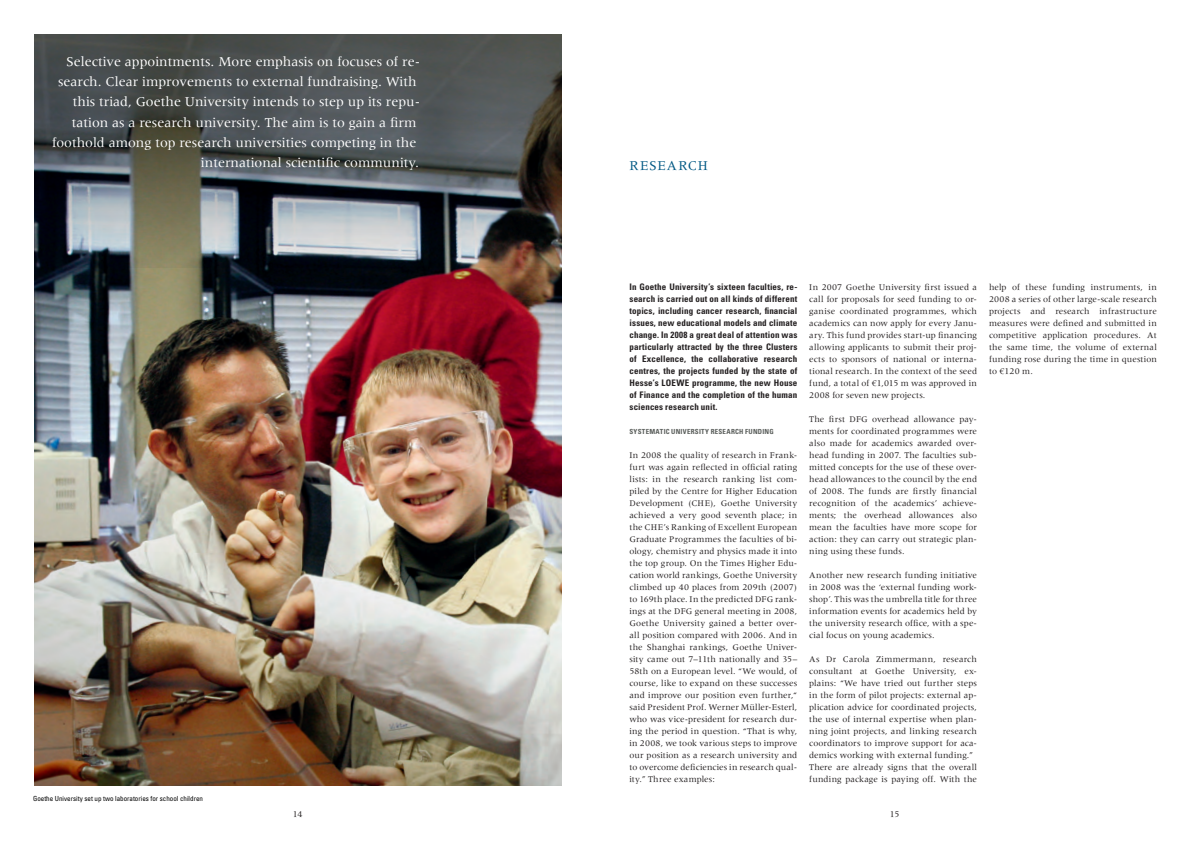
<style>
.page{position:relative;width:1191px;height:842px;background:#fff}
.page>*{position:absolute;margin:0;border:0;box-sizing:border-box;transform-origin:0 0}
.t1{font:14px/20px "Meridien LT Std";color:#fff;text-align:right}
.t2{font:14px "Meridien LT Std";letter-spacing:.045em;color:#005883}
.t3{font:9px/12px "Meridien LT Std";letter-spacing:.005em;color:#231f20;text-align:justify}
.t4{font:700 condensed 9px/12px "Univers LT Std";letter-spacing:.015em;color:#231f20;text-align:justify}
.t5{font:condensed 7px "Univers LT Std";color:#000}
.t6{font:700 condensed 7px "Univers LT Std";letter-spacing:.035em;color:#5a5e5b}
</style>
<div class="page">
<img style="left:34px;top:268px;width:527px;height:517px">
<svg style="left:34px;top:34px;width:527px;height:234px;background:#555959"></svg>
<p class="t1" style="left:52px;top:52px;width:369px">Selective appointments. More emphasis on focuses of re&shy;search. Clear improvements to external fundraising. With this triad, Goethe University intends to step up its repu&shy;tation as a research university. The aim is to gain a firm foothold among top research universities competing in the international scientific community.</p>
<h1 class="t2" style="left:629px;top:158px;width:80px">Research</h1>
<p class="t5" style="left:33px;top:794px;width:171px">Goethe University set up two laboratories for school children</p>
<p class="t4" style="left:629px;top:281px;width:169px">In Goethe University’s sixteen faculties, re&shy;search is carried out on all kinds of different topics, including cancer research, financial issues, new educational models and climate change. In 2008 a great deal of attention was particularly attracted by the three Clusters of Excellence, the collaborative research centres, the projects funded by the state of Hesse’s LOEWE</p>
<p class="t4" style="left:629px;top:377px;width:169px;text-indent:63px">programme, the new House of Finance and the completion of the human sciences research unit.</p>
<p class="t6" style="left:629px;top:427px;width:125px">Systematic university research funding</p>
<p class="t3" style="left:629px;top:449px;width:169px">In 2008 the quality of research in Frank&shy;furt was again reflected in official rating lists: in the research ranking list com&shy;piled by the Centre for Higher Education Development (CHE</p>
<p class="t3" style="left:629px;top:497px;width:169px;text-indent:81px">), Goethe University achieved a very good seventh place; in the CHE’s Ranking of Excellent European Graduate Programmes the faculties of bi&shy;ology, chemistry and physics made it into the top group. On the Times Higher Edu&shy;cation world rankings, Goethe University climbed up 40 places from 209th (2007) to 169th place. In the predicted DFG rank&shy;ings at the DFG general meeting in 2008, Goethe University gained a better over&shy;all position compared with 2006. And in the Shanghai rankings, Goethe Univer&shy;sity came out 7–11th nationally and 35– 58th on a European level. “We would, of course, like to expand on these successes and improve our position even further,“ said President Prof. Werner Müller-Esterl, who was vice-president for research dur&shy;ing the period in question. “That is why, in 2008, we took various steps to improve our position as a research university and to overcome deficiencies in research qual&shy;ity.” Three examples:</p>
<p class="t3" style="left:809px;top:281px;width:169px">In 2007 Goethe University first issued a call for proposals for seed funding to or&shy;ganise coordinated programmes, which academics can now apply for every Janu&shy;ary. This fund provides start-up financing allowing applicants to submit their proj&shy;ects to sponsors of national or interna&shy;tional research. In the context of the seed fund, a total of €1,015 m was approved in 2008 for seven new projects.</p>
<p class="t3" style="left:809px;top:413px;width:169px">The first DFG overhead allowance pay&shy;ments for coordinated programmes were also made for academics awarded over&shy;head funding in 2007. The faculties sub&shy;mitted concepts for the use of these over&shy;head allowances to the council by the end of 2008. The funds are firstly financial recognition of the academics’ achieve&shy;ments; the overhead allowances also mean the faculties have more scope for action: they can carry out strategic plan&shy;ning using these funds.</p>
<p class="t3" style="left:809px;top:569px;width:169px">Another new research funding initiative in 2008 was the ‘external funding work&shy;shop’. This was the umbrella title for three information events for academics held by the university research office, with a spe&shy;cial focus on young academics.</p>
<p class="t3" style="left:809px;top:653px;width:169px;text-align:left">As Dr Carola Zimmermann, research consultant at Goethe University, ex&shy;plains: “We have tried out further steps in the form of pilot projects: external ap&shy;plication advice for coordinated projects, the use of internal expertise when plan&shy;ning joint projects, and linking research coordinators to improve support for aca&shy;demics working with external funding.” There are already signs that the overall funding package is paying off. With the</p>
<p class="t3" style="left:293px;top:808px;width:11px">14</p>
<p class="t3" style="left:889px;top:808px;width:11px">15</p>
<p class="t3" style="left:989px;top:281px;width:169px">help of these funding instruments, in 2008 a series of other large-scale research projects and research infrastructure measures were defined and submitted in competitive application procedures. At the same time, the volume of external funding rose during the time in question to €120 m.</p>
</div>
